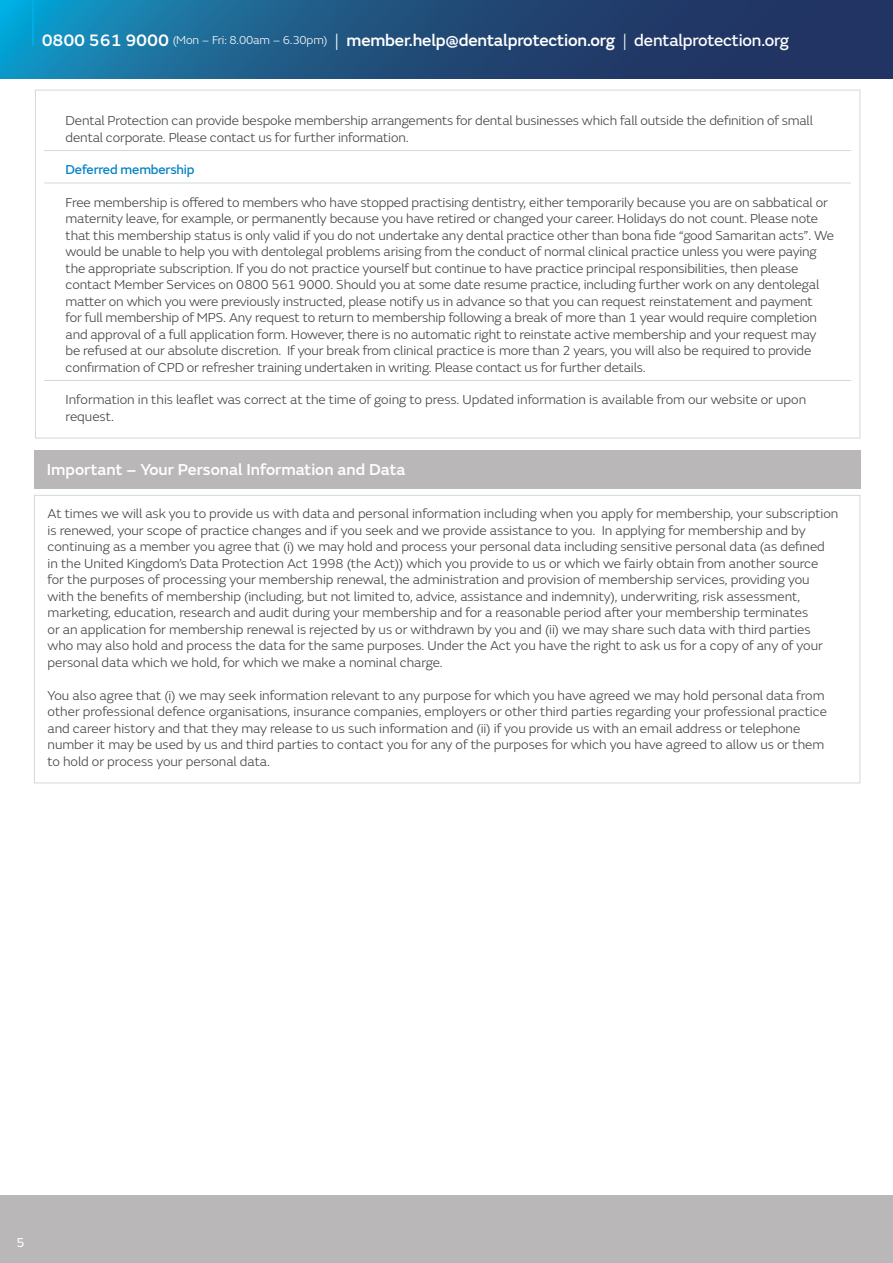
<style>
.page{position:relative;width:893px;height:1263px;background:#fff}
.page>*{position:absolute;margin:0;border:0;box-sizing:border-box;transform-origin:0 0}
.t1{font:500 17.25px "FS Emeric";letter-spacing:-.01em;color:#fff}
.t2{font:500 16.5px "FS Emeric";color:#fff}
.t3{font:300 13.5px/16.5px "FS Emeric";letter-spacing:-.01em;color:#414042}
.t4{font:13.5px "FS Emeric Core";letter-spacing:-.01em;color:#0080c6}
.t5{font:13.5px "FS Emeric";color:#fff}
.s1{font-weight:300;font-size:12px}
.s2{font-weight:300}
.s3{font-family:"FS Emeric Core";font-weight:400}
</style>
<div class="page">
<div style="left:0;top:1195px;width:893px;height:68px;background:#b9b7b7"></div>
<svg style="left:0;top:0;width:893px;height:78px;background:#1e5381"></svg>
<hr style="left:32px;top:0;width:2px;height:46px;background:#00b1e8">
<hr style="left:44px;top:150px;width:807px;height:1px;background:#d5d7d8">
<hr style="left:44px;top:183px;width:807px;height:1px;background:#d5d7d8">
<hr style="left:44px;top:380px;width:807px;height:1px;background:#d5d7d8">
<div style="left:34px;top:450px;width:826px;height:38px;background:#b9b7b7"></div>
<p class="t1" style="left:42px;top:27px;width:749px">0800 561 9000 <span class="s1">(Mon – Fri: 8.00am – 6.30pm)</span> <span class="s2">|</span> member.help@dentalprotection.org <span class="s2">|</span> <span class="s3">dentalprotection.org</span></p>
<p class="t3" style="left:66px;top:112px;width:749px">Dental Protection can provide bespoke membership arrangements for dental businesses which fall outside the definition of small dental corporate. Please contact us for further information.</p>
<p class="t4" style="left:66px;top:160px;width:131px">Deferred membership</p>
<p class="t3" style="left:66px;top:193px;width:770px">Free membership is offered to members who have stopped practising dentistry, either temporarily because you are on sabbatical or maternity leave, for example, or permanently because you have retired or changed your career. Holidays do not count. Please note that this membership status is only valid if you do not undertake any dental practice other than bona fide “good Samaritan acts”. We would be unable to help you with dentolegal problems arising from the conduct of normal clinical practice unless you were paying the appropriate subscription. If you do not practice yourself but continue to have practice principal responsibilities, then please contact Member Services on 0800 561 9000. Should you at some date resume practice, including further work on any dentolegal matter on which you were previously instructed, please notify us in advance so that you can request reinstatement and payment<br>for full membership of MPS. Any request to return to membership following a break of more than 1 year would require completion and approval of a full application form. However, there is no automatic right to reinstate active membership and your request may be refused at our absolute discretion. If your break from clinical practice is more than 2 years, you will also be required to provide confirmation of CPD or refresher training undertaken in writing. Please contact us for further details.</p>
<p class="t3" style="left:66px;top:391px;width:742px">Information in this leaflet was correct at the time of going to press. Updated information is available from our website or upon request.</p>
<p class="t2" style="left:47px;top:457px;width:360px">Important – Your Personal Information and Data</p>
<p class="t3" style="left:48px;top:505px;width:792px">At times we will ask you to provide us with data and personal information including when you apply for membership, your subscription is renewed, your scope of practice changes and if you seek and we provide assistance to you. In applying for membership and by continuing as a member you agree that (i) we may hold and process your personal data including sensitive personal data (as defined in the United Kingdom’s Data Protection Act 1998 (the Act)) which you provide to us or which we fairly obtain from another source<br>for the purposes of processing your membership renewal, the administration and provision of membership services, providing you with the benefits of membership (including, but not limited to, advice, assistance and indemnity), underwriting, risk assessment, marketing, education, research and audit during your membership and for a reasonable period after your membership terminates<br>or an application for membership renewal is rejected by us or withdrawn by you and (ii) we may share such data with third parties who may also hold and process the data for the same purposes. Under the Act you have the right to ask us for a copy of any of your personal data which we hold, for which we make a nominal charge.</p>
<p class="t3" style="left:48px;top:686px;width:781px">You also agree that (i) we may seek information relevant to any purpose for which you have agreed we may hold personal data from other professional defence organisations, insurance companies, employers or other third parties regarding your professional practice and career history and that they may release to us such information and (ii) if you provide us with an email address or telephone number it may be used by us and third parties to contact you for any of the purposes for which you have agreed to allow us or them to hold or process your personal data.</p>
<p class="t5" style="left:16px;top:1233px;width:10px">5</p>
</div>
